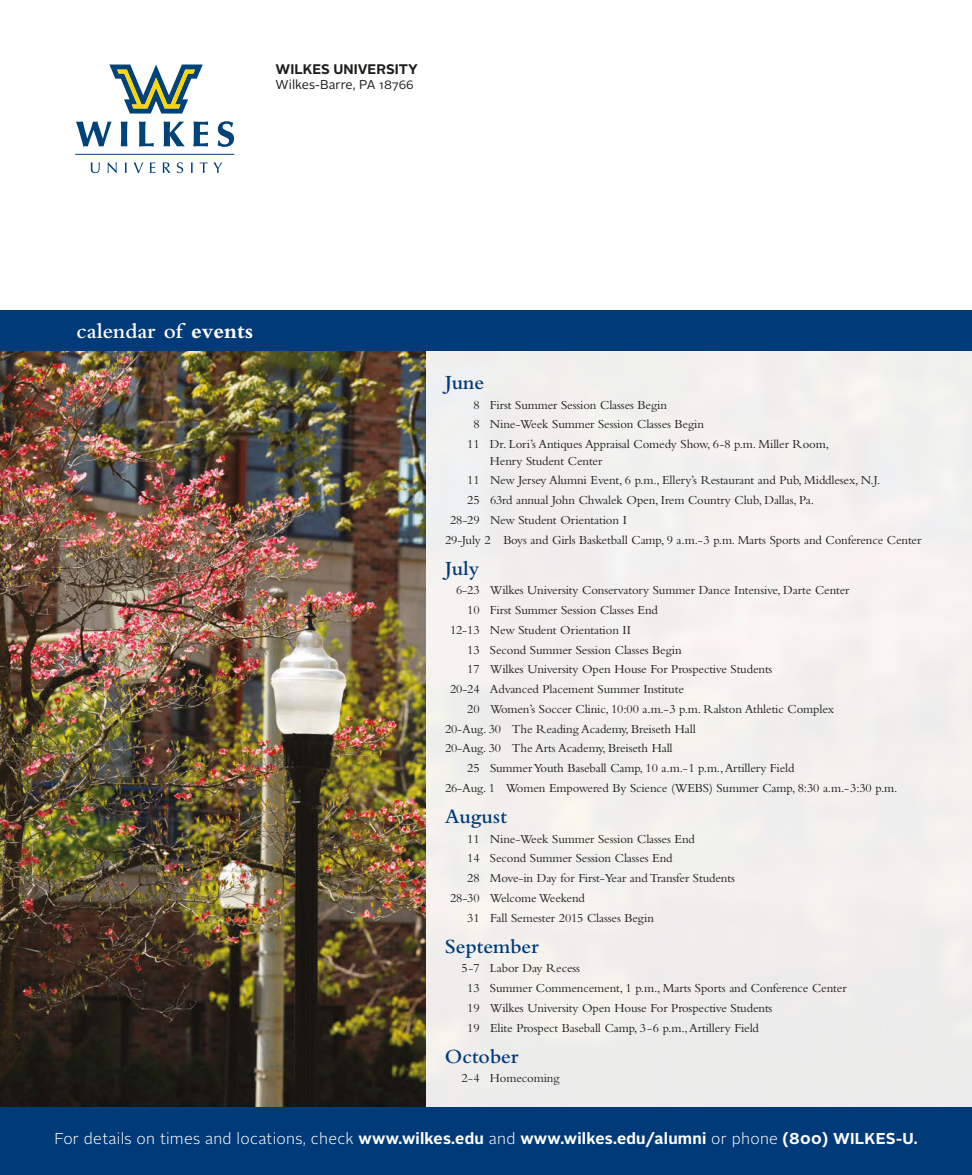
<style>
.page{position:relative;width:972px;height:1175px;background:#fff}
.page>*{position:absolute;margin:0;border:0;box-sizing:border-box;transform-origin:0 0}
.t1{font:600 22.5px "Bembo";color:#fff}
.t2{font:600 21px "Bembo";color:#003a78}
.t3{font:700 15.75px "Alright Sans";letter-spacing:.015em;color:#fff}
.t4{font:700 13.8px "Alright Sans";color:#1d1d1b}
.t5{font:12.75px/19.8px "Bembo";letter-spacing:-.01em;color:#1d1d1b}
.t6{font:12.75px "Alright Sans";letter-spacing:.005em;color:#1d1d1b}
.s1{font-size:12px}
.s2{font-weight:700}
.s3{font-weight:300}
</style>
<div class="page">
<img style="left:0;top:351px;width:426px;height:756px">
<div style="left:426px;top:311px;width:546px;height:825px;background:#f1f0ed"></div>
<svg style="left:76px;top:121px;width:36px;height:25px"></svg>
<svg style="left:121px;top:121px;width:6px;height:25px"></svg>
<svg style="left:139px;top:121px;width:15px;height:25px"></svg>
<svg style="left:164px;top:121px;width:20px;height:25px"></svg>
<svg style="left:193px;top:121px;width:15px;height:25px"></svg>
<svg style="left:218px;top:121px;width:16px;height:26px"></svg>
<hr style="left:75px;top:154px;width:159px;height:1px;background:#004379">
<svg style="left:91px;top:162px;width:9px;height:11px"></svg>
<svg style="left:108px;top:162px;width:9px;height:11px"></svg>
<svg style="left:125px;top:162px;width:2px;height:11px"></svg>
<svg style="left:134px;top:162px;width:9px;height:11px"></svg>
<svg style="left:150px;top:162px;width:5px;height:11px"></svg>
<svg style="left:163px;top:162px;width:7px;height:11px"></svg>
<svg style="left:177px;top:162px;width:6px;height:11px"></svg>
<svg style="left:191px;top:162px;width:2px;height:11px"></svg>
<svg style="left:200px;top:162px;width:22px;height:11px"></svg>
<svg style="left:109px;top:64px;width:94px;height:49px"></svg>
<div style="left:0;top:310px;width:972px;height:41px;background:#003a78"></div>
<div style="left:0;top:1107px;width:972px;height:67px;background:#003a78"></div>
<p class="t4" style="left:276px;top:59px;width:144px">WILKES UNIVERSITY</p>
<p class="t6" style="left:276px;top:75px;width:140px">Wilkes-Barre, PA <span class="s1">18766</span></p>
<h1 class="t1" style="left:77px;top:318px;width:178px">calendar of <span class="s2">events</span></h1>
<h2 class="t2" style="left:445px;top:371px;width:41px">June</h2>
<p class="t5" style="left:473px;top:394px;width:195px">8 First Summer Session Classes Begin</p>
<p class="t5" style="left:473px;top:414px;width:232px">8 Nine-Week Summer Session Classes Begin</p>
<p class="t5" style="left:467px;top:434px;width:363px">11 Dr. Lori’s Antiques Appraisal Comedy Show, 6-8 p.m. Miller Room,</p>
<p class="t5" style="left:490px;top:450px;width:114px">Henry Student Center</p>
<p class="t5" style="left:467px;top:470px;width:415px">11 New Jersey Alumni Event, 6 p.m., Ellery’s Restaurant and Pub, Middlesex, N.J.</p>
<p class="t5" style="left:467px;top:490px;width:348px">25 63rd annual John Chwalek Open, Irem Country Club, Dallas, Pa.</p>
<p class="t5" style="left:450px;top:510px;width:178px">28-29 New Student Orientation I</p>
<p class="t5" style="left:445px;top:529px;width:478px">29-July 2 Boys and Girls Basketball Camp, 9 a.m.-3 p.m. Marts Sports and Conference Center</p>
<h2 class="t2" style="left:445px;top:556px;width:36px">July</h2>
<p class="t5" style="left:456px;top:580px;width:395px">6-23 Wilkes University Conservatory Summer Dance Intensive, Darte Center</p>
<p class="t5" style="left:467px;top:600px;width:192px">10 First Summer Session Classes End</p>
<p class="t5" style="left:450px;top:619px;width:182px">12-13 New Student Orientation II</p>
<p class="t5" style="left:467px;top:639px;width:216px">13 Second Summer Session Classes Begin</p>
<p class="t5" style="left:467px;top:659px;width:307px">17 Wilkes University Open House For Prospective Students</p>
<p class="t5" style="left:450px;top:679px;width:235px">20-24 Advanced Placement Summer Institute</p>
<p class="t5" style="left:467px;top:698px;width:368px">20 Women’s Soccer Clinic, 10:00 a.m.-3 p.m. Ralston Athletic Complex</p>
<p class="t5" style="left:445px;top:718px;width:252px">20-Aug. 30 The Reading Academy, Breiseth Hall</p>
<p class="t5" style="left:445px;top:738px;width:229px">20-Aug. 30 The Arts Academy, Breiseth Hall</p>
<p class="t5" style="left:467px;top:758px;width:329px">25 Summer Youth Baseball Camp, 10 a.m.-1 p.m., Artillery Field</p>
<p class="t5" style="left:445px;top:777px;width:454px">26-Aug. 1 Women Empowered By Science (WEBS) Summer Camp, 8:30 a.m.-3:30 p.m.</p>
<h2 class="t2" style="left:445px;top:804px;width:64px">August</h2>
<p class="t5" style="left:467px;top:828px;width:229px">11 Nine-Week Summer Session Classes End</p>
<p class="t5" style="left:467px;top:848px;width:207px">14 Second Summer Session Classes End</p>
<p class="t5" style="left:467px;top:868px;width:269px">28 Move-in Day for First-Year and Transfer Students</p>
<p class="t5" style="left:450px;top:887px;width:136px">28-30 Welcome Weekend</p>
<p class="t5" style="left:467px;top:907px;width:188px">31 Fall Semester 2015 Classes Begin</p>
<h2 class="t2" style="left:445px;top:934px;width:96px">September</h2>
<p class="t5" style="left:467px;top:958px;width:381px;text-indent:-6px">5-7 Labor Day Recess<br>13 Summer Commencement, 1 p.m., Marts Sports and Conference Center 19 Wilkes University Open House For Prospective Students<br>19 Elite Prospect Baseball Camp, 3-6 p.m., Artillery Field</p>
<h2 class="t2" style="left:445px;top:1044px;width:75px">October</h2>
<p class="t5" style="left:462px;top:1068px;width:99px">2-4 Homecoming</p>
<p class="t3" style="left:54px;top:1127px;width:865px"><span class="s3">For details on times and locations, check</span> www.wilkes.edu <span class="s3">and</span> www.wilkes.edu/alumni <span class="s3">or phone</span> (800) WILKES-U.</p>
</div>
